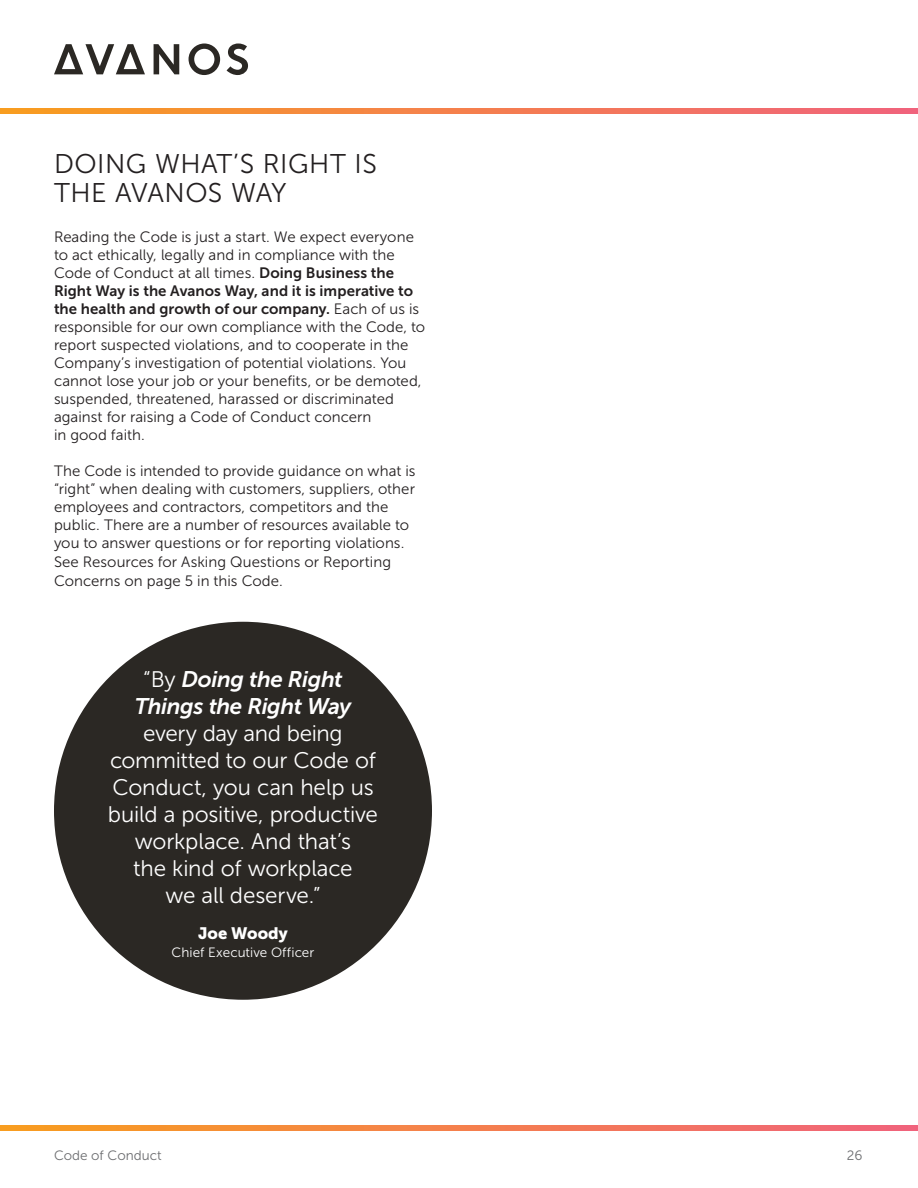
<style>
.page{position:relative;width:918px;height:1188px;background:#fff}
.page>*{position:absolute;margin:0;border:0;box-sizing:border-box;transform-origin:0 0}
.t1{font:27px/28.5px "Museo Sans 300";letter-spacing:.015em;color:#231f20}
.t2{font:22.5px/27px "Museo Sans 300";letter-spacing:-.01em;color:#fff;text-align:center}
.t3{font:italic 22.5px/27px "Museo Sans 700";letter-spacing:-.015em;color:#fff;text-align:center}
.t4{font:16.5px "Museo Sans 900";letter-spacing:.005em;color:#fff}
.t5{font:15px/18px "Museo Sans 300";letter-spacing:.005em;color:#231f20}
.t6{font:15px/18px "Museo Sans 700";color:#231f20}
.t7{font:13.5px "Museo Sans 300";letter-spacing:.005em;color:#fff}
.t8{font:13.5px "Museo Sans 300";color:#6c6d70}
.s1{font-family:"Museo Sans 700"}
.s2{font-family:"Museo Sans 300"}
.s3{font-family:"Museo Sans 300";font-style:normal}
</style>
<div class="page">
<svg style="left:0;top:108px;width:918px;height:6px;background:#f4804c"></svg>
<svg style="left:0;top:1125px;width:918px;height:6px;background:#f4804c"></svg>
<svg style="left:54px;top:44px;width:91px;height:30px"></svg>
<svg style="left:154px;top:44px;width:25px;height:30px"></svg>
<svg style="left:189px;top:44px;width:31px;height:31px"></svg>
<svg style="left:227px;top:43px;width:21px;height:32px"></svg>
<div style="left:54px;top:622px;width:378px;height:378px;background:#2b2824;border-radius:50%"></div>
<h1 class="t1" style="left:54px;top:150px;width:324px">DOING WHAT’S RIGHT IS<br>THE AVANOS WAY</h1>
<p class="t5" style="left:54px;top:228px;width:361px">Reading the Code is just a start. We expect everyone to act ethically, legally and in compliance with the<br>Code of Conduct at all times. <span class="s1">Doing Business the</span></p>
<p class="t6" style="left:54px;top:282px;width:367px">Right Way is the Avanos Way, and it is imperative to the health and growth of our company. <span class="s2">Each of us is</span></p>
<p class="t5" style="left:54px;top:318px;width:373px">responsible for our own compliance with the Code, to report suspected violations, and to cooperate in the Company’s investigation of potential violations. You cannot lose your job or your benefits, or be demoted, suspended, threatened, harassed or discriminated against for raising a Code of Conduct concern<br>in good faith.</p>
<p class="t5" style="left:54px;top:462px;width:363px">The Code is intended to provide guidance on what is “right” when dealing with customers, suppliers, other employees and contractors, competitors and the public. There are a number of resources available to you to answer questions or for reporting violations.<br>See Resources for Asking Questions or Reporting Concerns on page 5 in this Code.</p>
<h2 class="t3" style="left:135px;top:666px;width:218px"><span class="s3">“By</span> Doing the Right<br>Things the Right Way</h2>
<h2 class="t2" style="left:108px;top:720px;width:272px">every day and being committed to our Code of<br>Conduct, you can help us build a positive, productive workplace. And that’s<br>the kind of workplace<br>we all deserve.”</h2>
<p class="t4" style="left:198px;top:924px;width:91px">Joe Woody</p>
<p class="t7" style="left:172px;top:945px;width:144px">Chief Executive Officer</p>
<p class="t8" style="left:54px;top:1148px;width:109px">Code of Conduct</p>
<p class="t8" style="left:847px;top:1148px;width:17px">26</p>
</div>
